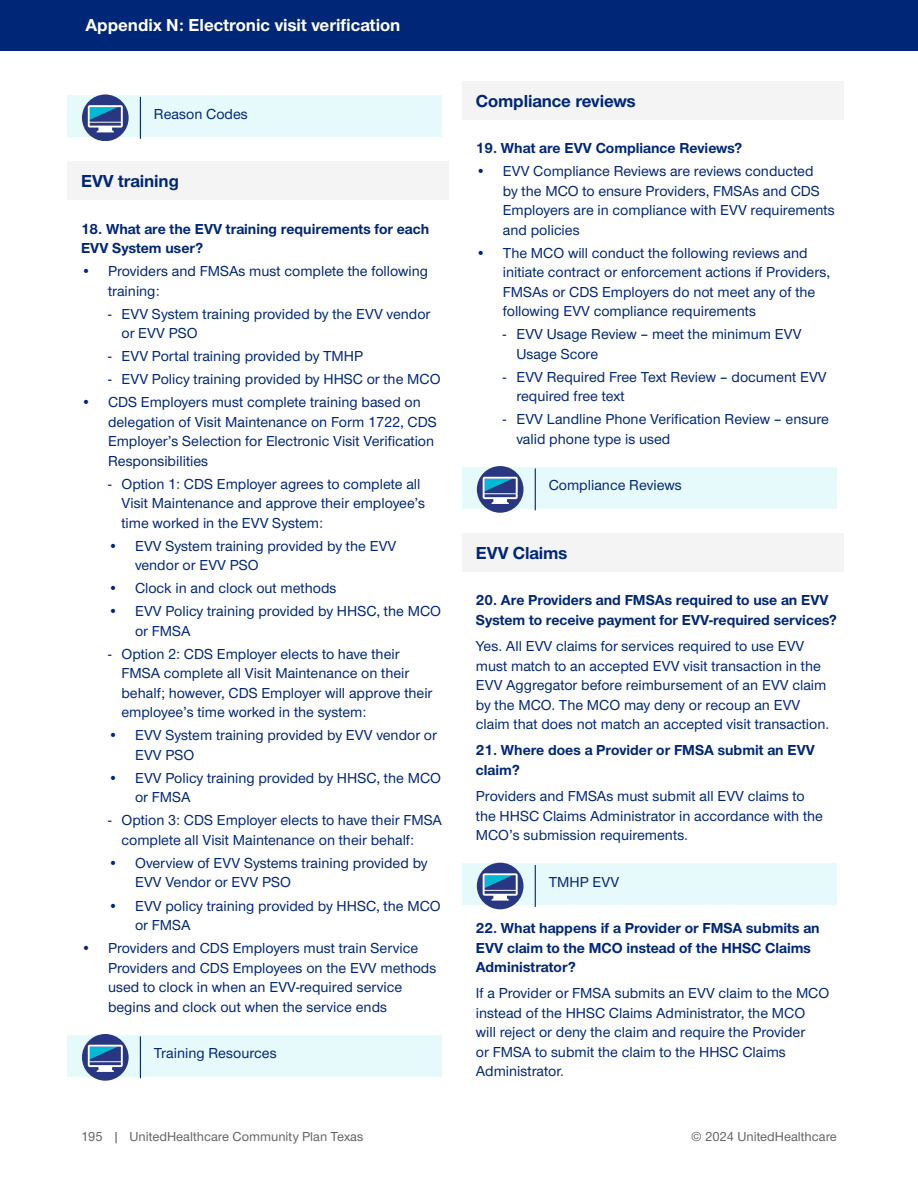
<style>
.page{position:relative;width:918px;height:1188px;background:#fff}
.page>*{position:absolute;margin:0;border:0;box-sizing:border-box;transform-origin:0 0}
.t1{font:700 18px "UHC Sans";color:#fff}
.BLUE_SUBHEAD_NEW{font:700 18px "UHC Sans";letter-spacing:-.005em;color:#002677}
.BODY{font:500 15px/19.5px "UHC Sans";color:#002677}
.BODY-2{font:700 15px/19.5px "UHC Sans";color:#002677}
.BLUE_CALL-OUT_NEW{font:500 15px "UHC Sans";color:#002677}
.t2{font:13.5px "UHC Sans";color:#636466}
.s1{font-weight:400}
</style>
<div class="page">
<div style="left:0;top:0;width:918px;height:51px;background:#002677"></div>
<div style="left:68px;top:95px;width:374px;height:42px;background:#e6f9fb"></div>
<div style="left:68px;top:162px;width:381px;height:38px;background:#f4f4f4"></div>
<div style="left:68px;top:1035px;width:374px;height:42px;background:#e6f9fb"></div>
<div style="left:82px;top:95px;width:47px;height:46px;background:#293682;border-radius:50%"></div>
<svg style="left:88px;top:105px;width:35px;height:27px"></svg>
<hr style="left:140px;top:97px;width:1px;height:42px;background:#002677">
<div style="left:82px;top:1034px;width:47px;height:46px;background:#293682;border-radius:50%"></div>
<svg style="left:88px;top:1045px;width:35px;height:27px"></svg>
<hr style="left:140px;top:1036px;width:1px;height:42px;background:#002677">
<div style="left:462px;top:81px;width:382px;height:38px;background:#f4f4f4"></div>
<div style="left:462px;top:467px;width:375px;height:42px;background:#e6f9fb"></div>
<div style="left:462px;top:533px;width:382px;height:39px;background:#f4f4f4"></div>
<div style="left:462px;top:863px;width:375px;height:42px;background:#e6f9fb"></div>
<div style="left:477px;top:466px;width:47px;height:46px;background:#293682;border-radius:50%"></div>
<svg style="left:483px;top:477px;width:35px;height:27px"></svg>
<hr style="left:535px;top:468px;width:1px;height:42px;background:#002677">
<div style="left:477px;top:863px;width:47px;height:46px;background:#293682;border-radius:50%"></div>
<svg style="left:483px;top:873px;width:35px;height:28px"></svg>
<hr style="left:535px;top:865px;width:1px;height:42px;background:#002677">
<p class="t1" style="left:86px;top:13px;width:316px">Appendix N: Electronic visit verification</p>
<p class="BLUE_CALL-OUT_NEW" style="left:154px;top:104px;width:96px">Reason Codes</p>
<p class="BLUE_SUBHEAD_NEW" style="left:81px;top:169px;width:99px">EVV training</p>
<p class="BODY-2" style="left:81px;top:219px;width:350px">18. What are the EVV training requirements for each<br>EVV System user?</p>
<p class="BODY" style="left:108px;top:261px;width:322px;text-indent:-27px">• Providers and FMSAs must complete the following training:</p>
<p class="BODY" style="left:122px;top:303px;width:310px;text-indent:-14px"><span class="s1">-</span> EVV System training provided by the EVV vendor or EVV PSO</p>
<p class="BODY" style="left:108px;top:346px;width:257px"><span class="s1">-</span> EVV Portal training provided by TMHP</p>
<p class="BODY" style="left:108px;top:369px;width:334px"><span class="s1">-</span> EVV Policy training provided by HHSC or the MCO</p>
<p class="BODY" style="left:108px;top:392px;width:330px;text-indent:-27px">• CDS Employers must complete training based on delegation of Visit Maintenance on Form 1722, CDS Employer’s Selection for Electronic Visit Verification Responsibilities</p>
<p class="BODY" style="left:122px;top:474px;width:305px;text-indent:-14px"><span class="s1">-</span> Option 1: CDS Employer agrees to complete all<br>Visit Maintenance and approve their employee’s time worked in the EVV System:</p>
<p class="BODY" style="left:135px;top:536px;width:263px;text-indent:-27px">• EVV System training provided by the EVV vendor or EVV PSO</p>
<p class="BODY" style="left:108px;top:578px;width:230px">• Clock in and clock out methods</p>
<p class="BODY" style="left:135px;top:601px;width:308px;text-indent:-27px">• EVV Policy training provided by HHSC, the MCO or FMSA</p>
<p class="BODY" style="left:122px;top:644px;width:313px;text-indent:-14px"><span class="s1">-</span> Option 2: CDS Employer elects to have their FMSA complete all Visit Maintenance on their behalf; however, CDS Employer will approve their employee’s time worked in the system:</p>
<p class="BODY" style="left:135px;top:725px;width:304px;text-indent:-27px">• EVV System training provided by EVV vendor or<br>EVV PSO</p>
<p class="BODY" style="left:135px;top:768px;width:308px;text-indent:-27px">• EVV Policy training provided by HHSC, the MCO or FMSA</p>
<p class="BODY" style="left:122px;top:810px;width:322px;text-indent:-14px"><span class="s1">-</span> Option 3: CDS Employer elects to have their FMSA complete all Visit Maintenance on their behalf:</p>
<p class="BODY" style="left:135px;top:853px;width:294px;text-indent:-27px">• Overview of EVV Systems training provided by<br>EVV Vendor or EVV PSO</p>
<p class="BODY" style="left:135px;top:895px;width:307px;text-indent:-27px">• EVV policy training provided by HHSC, the MCO or FMSA</p>
<p class="BODY" style="left:108px;top:938px;width:330px;text-indent:-27px">• Providers and CDS Employers must train Service Providers and CDS Employees on the EVV methods used to clock in when an EVV-required service begins and clock out when the service ends</p>
<p class="BLUE_CALL-OUT_NEW" style="left:154px;top:1043px;width:124px">Training Resources</p>
<p class="BLUE_SUBHEAD_NEW" style="left:476px;top:88px;width:162px">Compliance reviews</p>
<p class="BODY-2" style="left:476px;top:138px;width:268px">19. What are EVV Compliance Reviews?</p>
<p class="BODY" style="left:503px;top:161px;width:333px;text-indent:-27px">• EVV Compliance Reviews are reviews conducted<br>by the MCO to ensure Providers, FMSAs and CDS Employers are in compliance with EVV requirements and policies</p>
<p class="BODY" style="left:503px;top:242px;width:329px;text-indent:-27px">• The MCO will conduct the following reviews and initiate contract or enforcement actions if Providers, FMSAs or CDS Employers do not meet any of the following EVV compliance requirements</p>
<p class="BODY" style="left:516px;top:324px;width:287px;text-indent:-14px"><span class="s1">-</span> EVV Usage Review – meet the minimum EVV<br>Usage Score</p>
<p class="BODY" style="left:516px;top:366px;width:312px;text-indent:-14px"><span class="s1">-</span> EVV Required Free Text Review – document EVV required free text</p>
<p class="BODY" style="left:516px;top:409px;width:314px;text-indent:-14px"><span class="s1">-</span> EVV Landline Phone Verification Review – ensure valid phone type is used</p>
<p class="BLUE_CALL-OUT_NEW" style="left:549px;top:475px;width:135px">Compliance Reviews</p>
<p class="BLUE_SUBHEAD_NEW" style="left:476px;top:541px;width:93px">EVV Claims</p>
<p class="BODY-2" style="left:476px;top:590px;width:363px">20. Are Providers and FMSAs required to use an EVV<br>System to receive payment for EVV-required services?</p>
<p class="BODY" style="left:476px;top:636px;width:355px">Yes. All EVV claims for services required to use EVV must match to an accepted EVV visit transaction in the EVV Aggregator before reimbursement of an EVV claim by the MCO. The MCO may deny or recoup an EVV claim that does not match an accepted visit transaction.</p>
<p class="BODY-2" style="left:476px;top:740px;width:341px">21. Where does a Provider or FMSA submit an EVV claim?</p>
<p class="BODY" style="left:476px;top:786px;width:349px">Providers and FMSAs must submit all EVV claims to the HHSC Claims Administrator in accordance with the<br>MCO’s submission requirements.</p>
<p class="BLUE_CALL-OUT_NEW" style="left:549px;top:872px;width:72px">TMHP EVV</p>
<p class="BODY-2" style="left:476px;top:918px;width:345px">22. What happens if a Provider or FMSA submits an<br>EVV claim to the MCO instead of the HHSC Claims<br>Administrator?</p>
<p class="BODY" style="left:476px;top:983px;width:355px">If a Provider or FMSA submits an EVV claim to the MCO instead of the HHSC Claims Administrator, the MCO<br>will reject or deny the claim and require the Provider<br>or FMSA to submit the claim to the HHSC Claims Administrator.</p>
<p class="t2" style="left:81px;top:1128px;width:284px">195 | UnitedHealthcare Community Plan Texas</p>
<p class="t2" style="left:691px;top:1128px;width:147px">© 2024 UnitedHealthcare</p>
</div>
